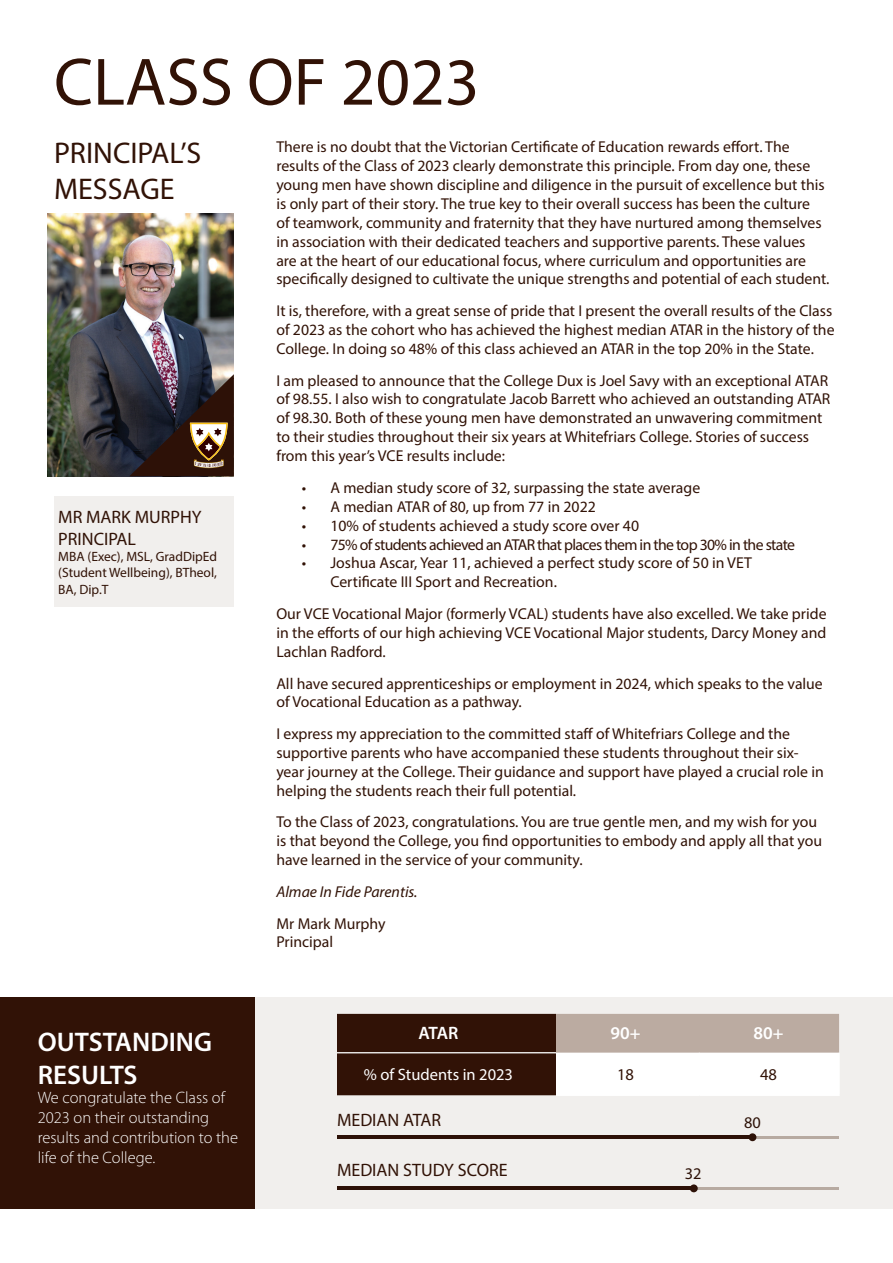
<style>
.page{position:relative;width:893px;height:1263px;background:#fff}
.page>*{position:absolute;margin:0;border:0;box-sizing:border-box;transform-origin:0 0}
.t1{font:67.5px "Myriad Pro";color:#311206}
.t2{font:30px/36px "Myriad Pro";color:#311206}
.t3{font:600 27px/32.4px "Myriad Pro";color:#fff}
.t4{font:18px/21.6px "Myriad Pro";color:#311206}
.t5{font:600 18px "Myriad Pro";color:#fff}
.t6{font:300 16.5px/19.8px "Myriad Pro";color:#fff}
.t7{font:16.5px "Myriad Pro";color:#fff}
.t8{font:16.5px "Myriad Pro";color:#311206}
.t9{font:16.35px "Myriad Pro";color:#2d1107}
.t10{font:15.75px/18.9px "Myriad Pro";color:#311206}
.t11{font:15.75px "Myriad Pro";letter-spacing:-.04em;color:#311206}
.t12{font:italic 15.75px "Myriad Pro";color:#311206}
.t13{font:13.5px/16.2px "Myriad Pro";color:#311206;text-align:justify}
</style>
<div class="page">
<div style="left:0;top:997px;width:276px;height:212px;background:#311206"></div>
<div style="left:255px;top:997px;width:638px;height:212px;background:#f1efed"></div>
<img style="left:48px;top:214px;width:186px;height:262px">
<div style="left:54px;top:496px;width:180px;height:111px;background:#f1efed"></div>
<svg style="left:126px;top:374px;width:108px;height:103px;background:#3d3131"></svg>
<svg style="left:337px;top:1014px;width:502px;height:81px;background:#938179"></svg>
<hr style="left:699px;top:1053px;width:1px;height:42px;background:#fff">
<hr style="left:838px;top:1053px;width:2px;height:42px;background:#fff">
<hr style="left:556px;top:1095px;width:143px;height:1px;background:#fff">
<hr style="left:699px;top:1095px;width:141px;height:1px;background:#fff">
<hr style="left:337px;top:1052px;width:219px;height:1px;background:#fff">
<hr style="left:337px;top:1135px;width:413px;height:4px;background:#2d1107">
<hr style="left:750px;top:1136px;width:89px;height:3px;background:#b7aaa1">
<svg style="left:749px;top:1133px;width:7px;height:8px"></svg>
<hr style="left:337px;top:1186px;width:355px;height:4px;background:#2d1107">
<hr style="left:692px;top:1187px;width:147px;height:3px;background:#b7aaa1">
<svg style="left:690px;top:1184px;width:8px;height:8px"></svg>
<h1 class="t1" style="left:54px;top:40px;width:427px">CLASS OF 2023</h1>
<h2 class="t2" style="left:54px;top:134px;width:149px">PRINCIPAL’S<br>MESSAGE</h2>
<p class="t10" style="left:276px;top:137px;width:555px">There is no doubt that the Victorian Certificate of Education rewards effort. The results of the Class of 2023 clearly demonstrate this principle. From day one, these young men have shown discipline and diligence in the pursuit of excellence but this is only part of their story. The true key to their overall success has been the culture<br>of teamwork, community and fraternity that they have nurtured among themselves in association with their dedicated teachers and supportive parents. These values are at the heart of our educational focus, where curriculum and opportunities are specifically designed to cultivate the unique strengths and potential of each student.</p>
<p class="t10" style="left:276px;top:301px;width:560px">It is, therefore, with a great sense of pride that I present the overall results of the Class of 2023 as the cohort who has achieved the highest median ATAR in the history of the<br>College. In doing so 48% of this class achieved an ATAR in the top 20% in the State.</p>
<p class="t10" style="left:276px;top:371px;width:556px">I am pleased to announce that the College Dux is Joel Savy with an exceptional ATAR of 98.55. I also wish to congratulate Jacob Barrett who achieved an outstanding ATAR of 98.30. Both of these young men have demonstrated an unwavering commitment to their studies throughout their six years at Whitefriars College. Stories of success from this year’s VCE results include:</p>
<p class="t10" style="left:302px;top:478px;width:400px">• A median study score of 32, surpassing the state average</p>
<p class="t10" style="left:302px;top:497px;width:295px">• A median ATAR of 80, up from 77 in 2022</p>
<p class="t10" style="left:302px;top:516px;width:339px">• 10% of students achieved a study score over 40</p>
<p class="t11" style="left:302px;top:535px;width:495px">• 75% of students achieved an ATAR that places them in the top 30% in the state</p>
<p class="t10" style="left:330px;top:553px;width:423px;text-indent:-28px">• Joshua Ascar, Year 11, achieved a perfect study score of 50 in VET<br>Certificate III Sport and Recreation.</p>
<p class="t10" style="left:276px;top:604px;width:552px;text-align:justify">Our VCE Vocational Major (formerly VCAL) students have also excelled. We take pride in the efforts of our high achieving VCE Vocational Major students, Darcy Money and Lachlan Radford.</p>
<p class="t10" style="left:276px;top:673px;width:548px">All have secured apprenticeships or employment in 2024, which speaks to the value of Vocational Education as a pathway.</p>
<p class="t10" style="left:276px;top:724px;width:549px">I express my appreciation to the committed staff of Whitefriars College and the supportive parents who have accompanied these students throughout their six&shy;year journey at the College. Their guidance and support have played a crucial role in helping the students reach their full potential.</p>
<p class="t10" style="left:276px;top:812px;width:547px">To the Class of 2023, congratulations. You are true gentle men, and my wish for you is that beyond the College, you find opportunities to embody and apply all that you have learned in the service of your community.</p>
<p class="t12" style="left:276px;top:882px;width:143px">Almae In Fide Parentis.</p>
<p class="t10" style="left:276px;top:913px;width:111px">Mr Mark Murphy<br>Principal</p>
<p class="t4" style="left:58px;top:506px;width:145px">MR MARK MURPHY<br>PRINCIPAL</p>
<p class="t13" style="left:58px;top:548px;width:160px">MBA (Exec), MSL, GradDipEd (Student Wellbeing), BTheol, BA, Dip.T</p>
<h3 class="t3" style="left:38px;top:1025px;width:176px">OUTSTANDING<br>RESULTS</h3>
<p class="t6" style="left:38px;top:1088px;width:202px">We congratulate the Class of<br>2023 on their outstanding results and contribution to the life of the College.</p>
<p class="t5" style="left:419px;top:1021px;width:41px">ATAR</p>
<p class="t7" style="left:364px;top:1064px;width:151px">% of Students in 2023</p>
<p class="t4" style="left:337px;top:1109px;width:106px">MEDIAN ATAR</p>
<p class="t4" style="left:337px;top:1159px;width:172px">MEDIAN STUDY SCORE</p>
<p class="t5" style="left:611px;top:1021px;width:32px">90+</p>
<p class="t8" style="left:617px;top:1064px;width:18px">18</p>
<p class="t8" style="left:760px;top:1064px;width:18px">48</p>
<p class="t5" style="left:754px;top:1021px;width:32px">80+</p>
<p class="t9" style="left:685px;top:1163px;width:18px">32</p>
<p class="t9" style="left:744px;top:1113px;width:18px">80</p>
</div>
